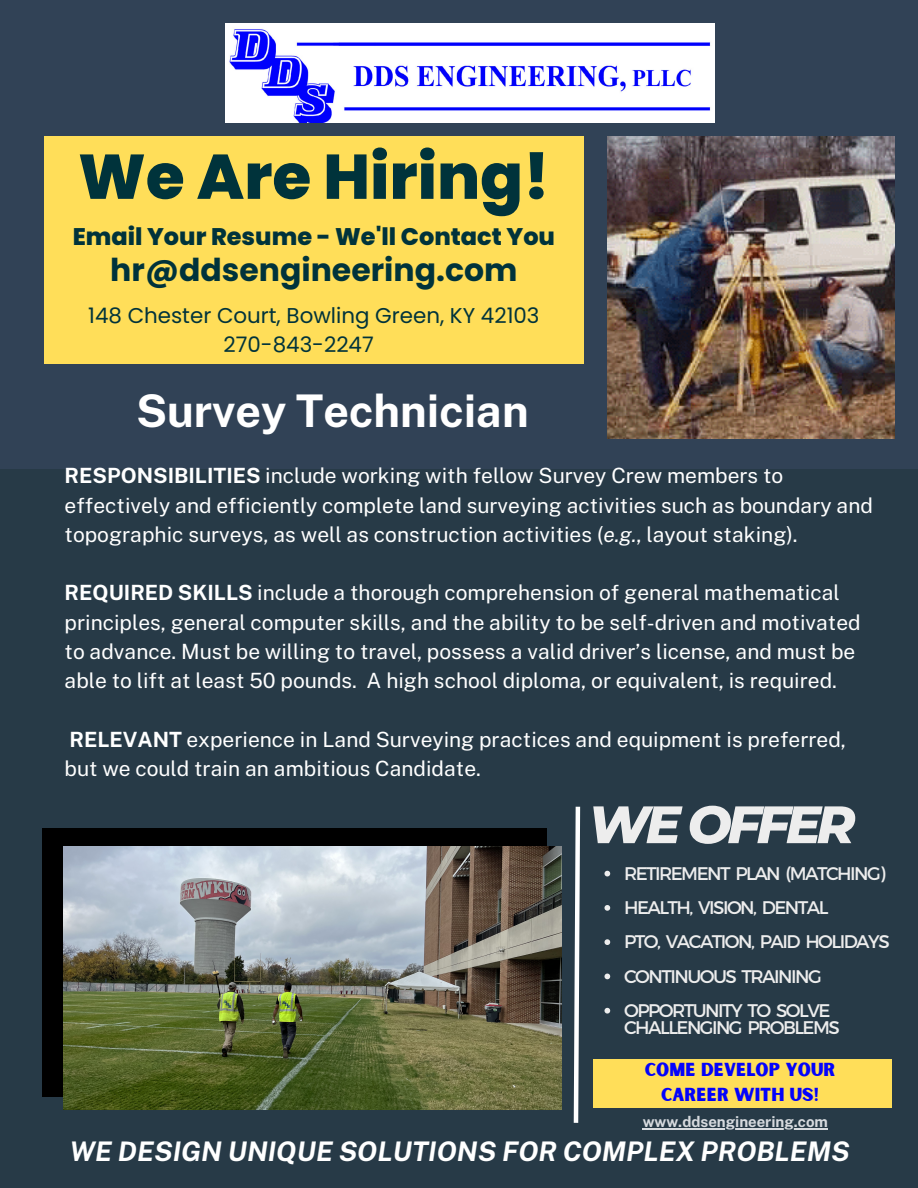
<style>
.page{position:relative;width:918px;height:1188px;background:#273a47}
.page>*{position:absolute;margin:0;border:0;box-sizing:border-box;transform-origin:0 0}
.t1{font:800 63px "Poppins";color:#00333b}
.t2{font:italic 800 52.5px "Montserrat";letter-spacing:-.085em;color:#ededed}
.t3{font:700 45px "Public Sans";color:#fff}
.t4{font:700 31.5px "Poppins";color:#00333b}
.t5{font:italic 700 27px "Public Sans";color:#fff}
.t6{font:800 24px "Poppins";color:#00333b}
.t7{font:21.45px "Poppins";color:#00333b}
.t8{font:21px/29.2px "Public Sans";color:#fff}
.t9{font:18.3px/17.1px "Montserrat";letter-spacing:-.085em;color:#ededed}
.t10{font:18px/24.8px "Sunborn Sans One";color:#0403fb;text-align:center}
.t11{font:700 15px "Public Sans";color:#d7dbdf}
.s1{font-weight:700}
.s2{font-style:italic}
</style>
<div class="page">
<div style="left:0;top:0;width:918px;height:468px;background:#314256"></div>
<img style="left:607px;top:136px;width:287px;height:303px">
<svg style="left:573px;top:806px;width:8px;height:317px"></svg>
<div style="left:593px;top:1059px;width:298px;height:48px;background:#ffde59"></div>
<img style="left:226px;top:24px;width:488px;height:99px">
<div style="left:44px;top:136px;width:539px;height:227px;background:#ffde59"></div>
<div style="left:42px;top:828px;width:505px;height:269px;background:#000"></div>
<img style="left:63px;top:846px;width:499px;height:263px">
<hr style="left:643px;top:1128px;width:185px;height:1px;background:#d7dbdf">
<svg style="left:604px;top:871px;width:6px;height:5px"></svg>
<svg style="left:604px;top:905px;width:6px;height:6px"></svg>
<svg style="left:604px;top:939px;width:6px;height:6px"></svg>
<svg style="left:604px;top:974px;width:6px;height:5px"></svg>
<svg style="left:604px;top:1008px;width:6px;height:6px"></svg>
<p class="t1" style="left:78px;top:133px;width:473px">We Are Hiring!</p>
<p class="t6" style="left:73px;top:220px;width:484px">Email Your Resume - We'll Contact You</p>
<p class="t4" style="left:110px;top:248px;width:409px">hr@ddsengineering.com</p>
<p class="t7" style="left:88px;top:300px;width:453px">148 Chester Court, Bowling Green, KY 42103</p>
<p class="t7" style="left:224px;top:330px;width:152px">270-843-2247</p>
<p class="t3" style="left:136px;top:384px;width:394px">Survey Technician</p>
<p class="t8" style="left:65px;top:461px;width:810px"><span class="s1">RESPONSIBILITIES</span> include working with fellow Survey Crew members to effectively and efficiently complete land surveying activities such as boundary and topographic surveys, as well as construction activities (<span class="s2">e.g.</span>, layout staking).</p>
<p class="t8" style="left:65px;top:578px;width:798px"><span class="s1">REQUIRED SKILLS</span> include a thorough comprehension of general mathematical principles, general computer skills, and the ability to be self-driven and motivated to advance. Must be willing to travel, possess a valid driver’s license, and must be able to lift at least 50 pounds. A high school diploma, or equivalent, is required.</p>
<p class="t8" style="left:65px;top:724px;width:783px"><span class="s1">RELEVANT</span> experience in Land Surveying practices and equipment is preferred, but we could train an ambitious Candidate.</p>
<p class="t2" style="left:588px;top:792px;width:269px">WE OFFER</p>
<p class="t9" style="left:624px;top:864px;width:263px">RETIREMENT PLAN (MATCHING)</p>
<p class="t9" style="left:624px;top:898px;width:206px">HEALTH, VISION, DENTAL</p>
<p class="t9" style="left:624px;top:932px;width:267px">PTO, VACATION, PAID HOLIDAYS</p>
<p class="t9" style="left:624px;top:967px;width:199px">CONTINUOUS TRAINING</p>
<p class="t9" style="left:624px;top:1001px;width:217px">OPPORTUNITY TO SOLVE<br>CHALLENGING PROBLEMS</p>
<p class="t10" style="left:645px;top:1059px;width:192px">COME DEVELOP YOUR<br>CAREER WITH US!</p>
<p class="t5" style="left:70px;top:1135px;width:782px">WE DESIGN UNIQUE SOLUTIONS FOR COMPLEX PROBLEMS</p>
<p class="t11" style="left:643px;top:1113px;width:187px">www.ddsengineering.com</p>
</div>
